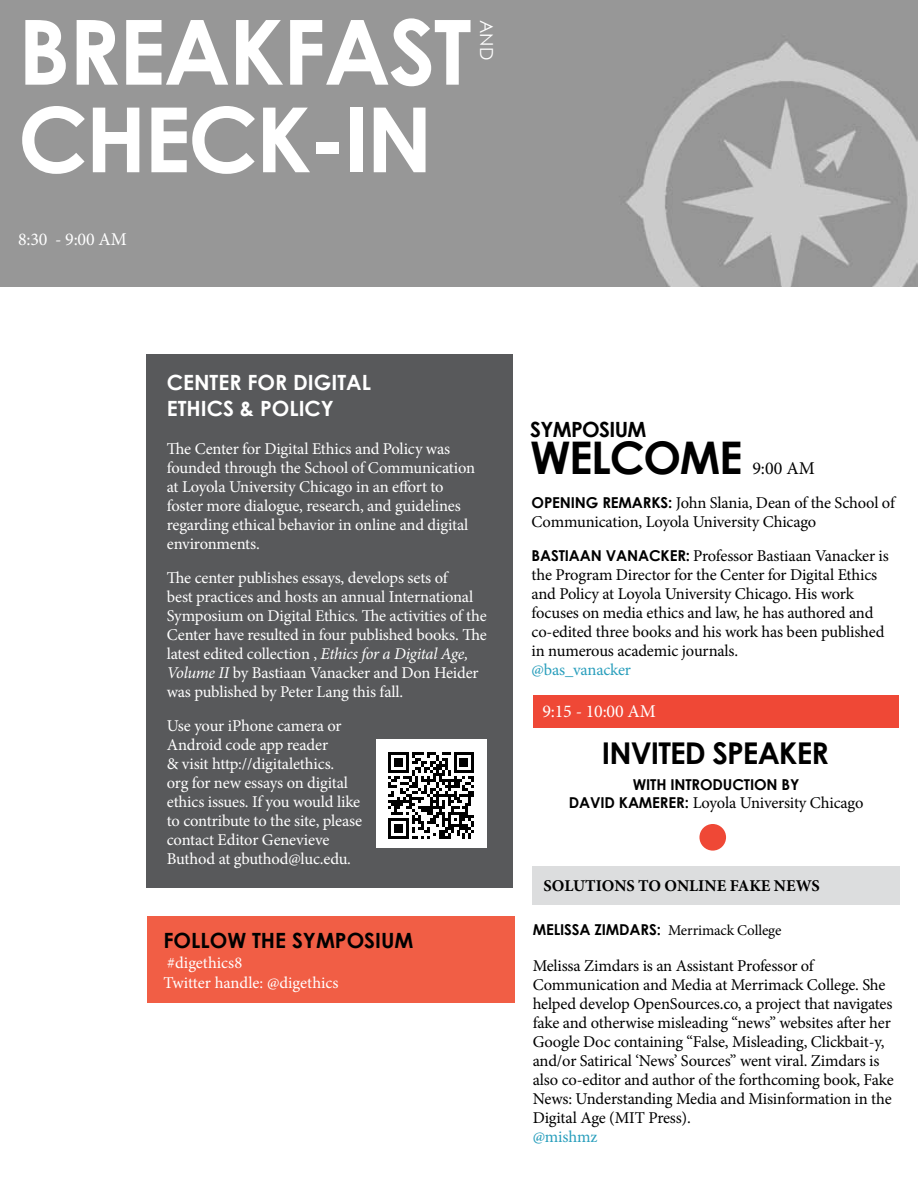
<style>
.page{position:relative;width:918px;height:1188px;background:#fff}
.page>*{position:absolute;margin:0;border:0;box-sizing:border-box;transform-origin:0 0}
.t1{font:700 90px/87.6px "Century Gothic";letter-spacing:-.02em;color:#fff}
.t2{font:700 45px "Century Gothic";letter-spacing:-.03em;color:#000}
.t3{font:700 30px "Century Gothic";letter-spacing:-.03em;color:#000}
.t4{font:700 21px/25.2px "Century Gothic";color:#fff}
.t5{font:700 21px "Century Gothic";color:#000}
.t6{font:700 21px "Century Gothic";letter-spacing:-.03em;color:#000}
.t7{font:18px "Minion Pro";letter-spacing:-.01em;color:#fff}
.t8{font:18px "Minion Pro";color:#000}
.t9{font:18px "Century Gothic";color:#fff}
.t10{font:16.5px/18.9px "Minion Pro";letter-spacing:-.01em;color:#000}
.t11{font:16.5px/18.9px "Minion Pro";letter-spacing:-.01em;color:#fff}
.t12{font:700 16.5px "Minion Pro";color:#000}
.t13{font:15px "Minion Pro";letter-spacing:-.01em;color:#000}
.t14{font:700 15px "Century Gothic";letter-spacing:-.01em;color:#000}
.s1{font-style:italic}
.s2{font-family:"Century Gothic";font-weight:700;font-size:15px}
.s3{color:#289ebc}
.s4{font-family:"Century Gothic";font-weight:700}
</style>
<div class="page">
<img style="left:0;top:0;width:918px;height:286px">
<div style="left:533px;top:696px;width:366px;height:32px;background:#ef4836"></div>
<div style="left:147px;top:916px;width:368px;height:87px;background:#f15e45"></div>
<div style="left:147px;top:354px;width:366px;height:534px;background:#58595b"></div>
<div style="left:376px;top:739px;width:110px;height:109px;background:#fff"></div>
<svg style="left:388px;top:752px;width:86px;height:87px"></svg>
<div style="left:533px;top:866px;width:367px;height:39px;background:#dcddde"></div>
<div style="left:699px;top:824px;width:27px;height:27px;background:#ef4836;border-radius:50%"></div>
<p class="t1" style="left:18px;top:6px;width:455px">BREAKFAST<br>CHECK-IN</p>
<p class="t9" style="left:498px;top:20px;width:42px;rotate:90deg">AND</p>
<p class="t7" style="left:18px;top:227px;width:110px">8:30 - 9:00 AM</p>
<p class="t4" style="left:167px;top:370px;width:206px">CENTER FOR DIGITAL<br>ETHICS &amp; POLICY</p>
<p class="t11" style="left:167px;top:440px;width:310px">The Center for Digital Ethics and Policy was founded through the School of Communication at Loyola University Chicago in an effort to foster more dialogue, research, and guidelines regarding ethical behavior in online and digital environments.</p>
<p class="t11" style="left:167px;top:569px;width:321px">The center publishes essays, develops sets of<br>best practices and hosts an annual International Symposium on Digital Ethics. The activities of the Center have resulted in four published books. The latest edited collection , <span class="s1">Ethics for a Digital Age, Volume II</span> by Bastiaan Vanacker and Don Heider was published by Peter Lang this fall.</p>
<p class="t11" style="left:167px;top:716px;width:197px">Use your iPhone camera or<br>Android code app reader<br>&amp; visit http://digitalethics.<br>org for new essays on digital ethics issues. If you would like to contribute to the site, please contact Editor Genevieve<br>Buthod at gbuthod@luc.edu.</p>
<p class="t5" style="left:164px;top:927px;width:251px">FOLLOW THE SYMPOSIUM</p>
<p class="t11" style="left:164px;top:953px;width:177px;line-height:19.8px">#digethics8<br>Twitter handle: @digethics</p>
<p class="t6" style="left:530px;top:416px;width:118px">SYMPOSIUM</p>
<p class="t2" style="left:530px;top:430px;width:214px">WELCOME</p>
<p class="t8" style="left:752px;top:457px;width:64px">9:00 AM</p>
<p class="t10" style="left:532px;top:493px;width:365px"><span class="s2">OPENING REMARKS:</span> John Slania, Dean of the School of<br>Communication, Loyola University Chicago</p>
<p class="t10" style="left:532px;top:546px;width:359px"><span class="s2">BASTIAAN VANACKER:</span> Professor Bastiaan Vanacker is the Program Director for the Center for Digital Ethics and Policy at Loyola University Chicago. His work focuses on media ethics and law, he has authored and co-edited three books and his work has been published in numerous academic journals.<br><span class="s3">@bas_vanacker</span></p>
<p class="t7" style="left:542px;top:700px;width:115px">9:15 - 10:00 AM</p>
<p class="t3" style="left:602px;top:734px;width:228px">INVITED SPEAKER</p>
<p class="t14" style="left:633px;top:775px;width:168px">WITH INTRODUCTION BY</p>
<p class="t10" style="left:569px;top:794px;width:296px"><span class="s2">DAVID KAMERER:</span> Loyola University Chicago</p>
<p class="t12" style="left:544px;top:874px;width:278px">SOLUTIONS TO ONLINE FAKE NEWS</p>
<p class="t13" style="left:533px;top:920px;width:250px"><span class="s4">MELISSA ZIMDARS:</span> Merrimack College</p>
<p class="t10" style="left:533px;top:957px;width:363px">Melissa Zimdars is an Assistant Professor of Communication and Media at Merrimack College. She helped develop OpenSources.co, a project that navigates fake and otherwise misleading “news” websites after her Google Doc containing “False, Misleading, Clickbait-y, and/or Satirical ‘News’ Sources” went viral. Zimdars is also co-editor and author of the forthcoming book, Fake News: Understanding Media and Misinformation in the Digital Age (MIT Press).<br><span class="s3">@mishmz</span></p>
</div>
